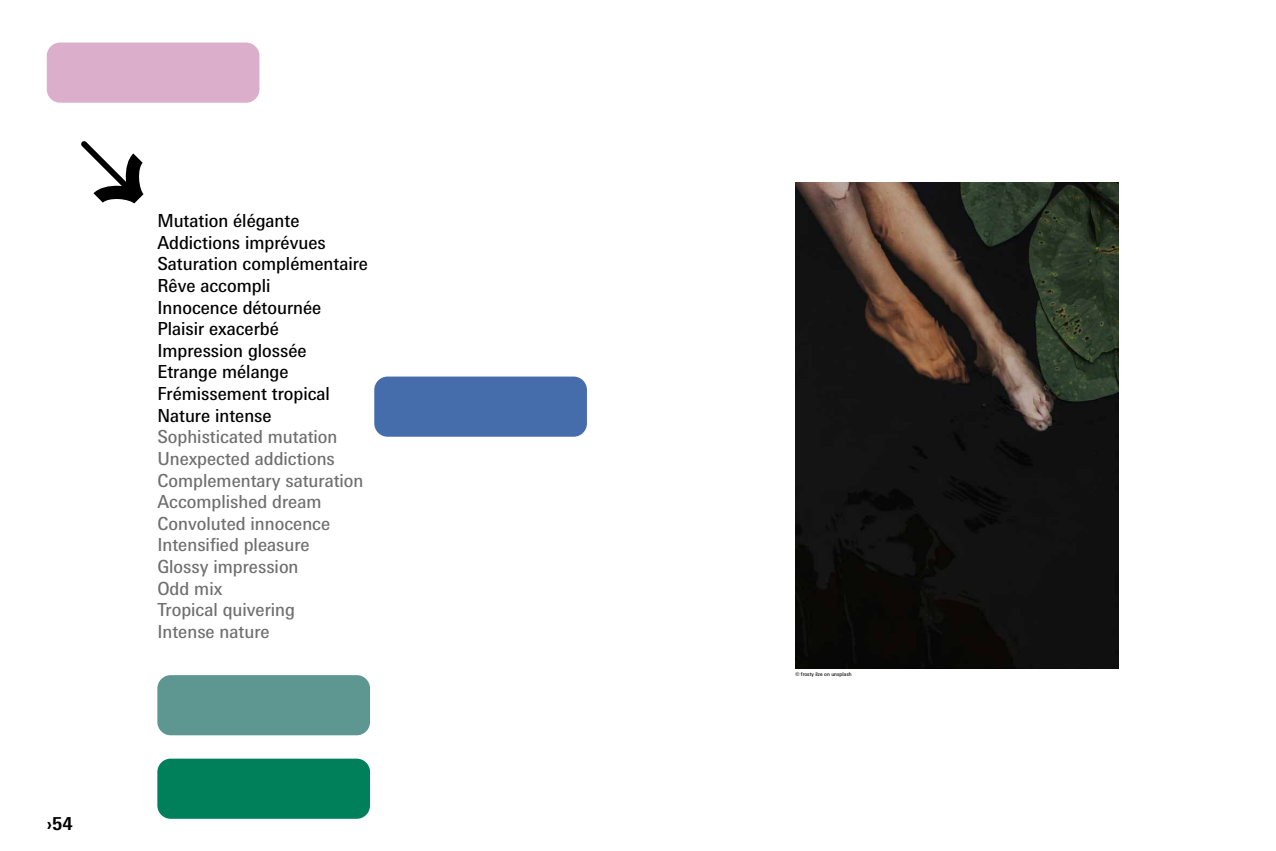
<style>
.page{position:relative;width:1276px;height:851px;background:#fff}
.page>*{position:absolute;margin:0;border:0;box-sizing:border-box;transform-origin:0 0}
.t1{font:18px/21.6px "Messe Univers";color:#706f6f}
.t2{font:18px/21.6px "Messe Univers";color:#000}
.t3{font:700 18px "Messe Univers";color:#000}
.t4{font:5.25px "Messe Univers";color:#000}
</style>
<div class="page">
<img style="left:795px;top:183px;width:323px;height:485px">
<svg style="left:81px;top:141px;width:63px;height:62px"></svg>
<div style="left:47px;top:43px;width:212px;height:60px;background:#dbafcb;border-radius:13px"></div>
<div style="left:374px;top:376px;width:213px;height:60px;background:#456cab;border-radius:13px"></div>
<div style="left:157px;top:675px;width:213px;height:60px;background:#5e9691;border-radius:13px"></div>
<div style="left:157px;top:758px;width:213px;height:60px;background:#00805a;border-radius:13px"></div>
<p class="t3" style="left:47px;top:812px;width:27px">›54</p>
<p class="t2" style="left:157px;top:210px;width:212px">Mutation élégante<br>Addictions imprévues<br>Saturation complémentaire<br>Rêve accompli<br>Innocence détournée<br>Plaisir exacerbé<br>Impression glossée<br>Etrange mélange<br>Frémissement tropical<br>Nature intense</p>
<p class="t1" style="left:157px;top:426px;width:208px">Sophisticated mutation<br>Unexpected addictions<br>Complementary saturation<br>Accomplished dream<br>Convoluted innocence<br>Intensified pleasure<br>Glossy impression<br>Odd mix<br>Tropical quivering<br>Intense nature</p>
<p class="t4" style="left:795px;top:670px;width:58px">© frosty ilze on unsplash</p>
</div>
